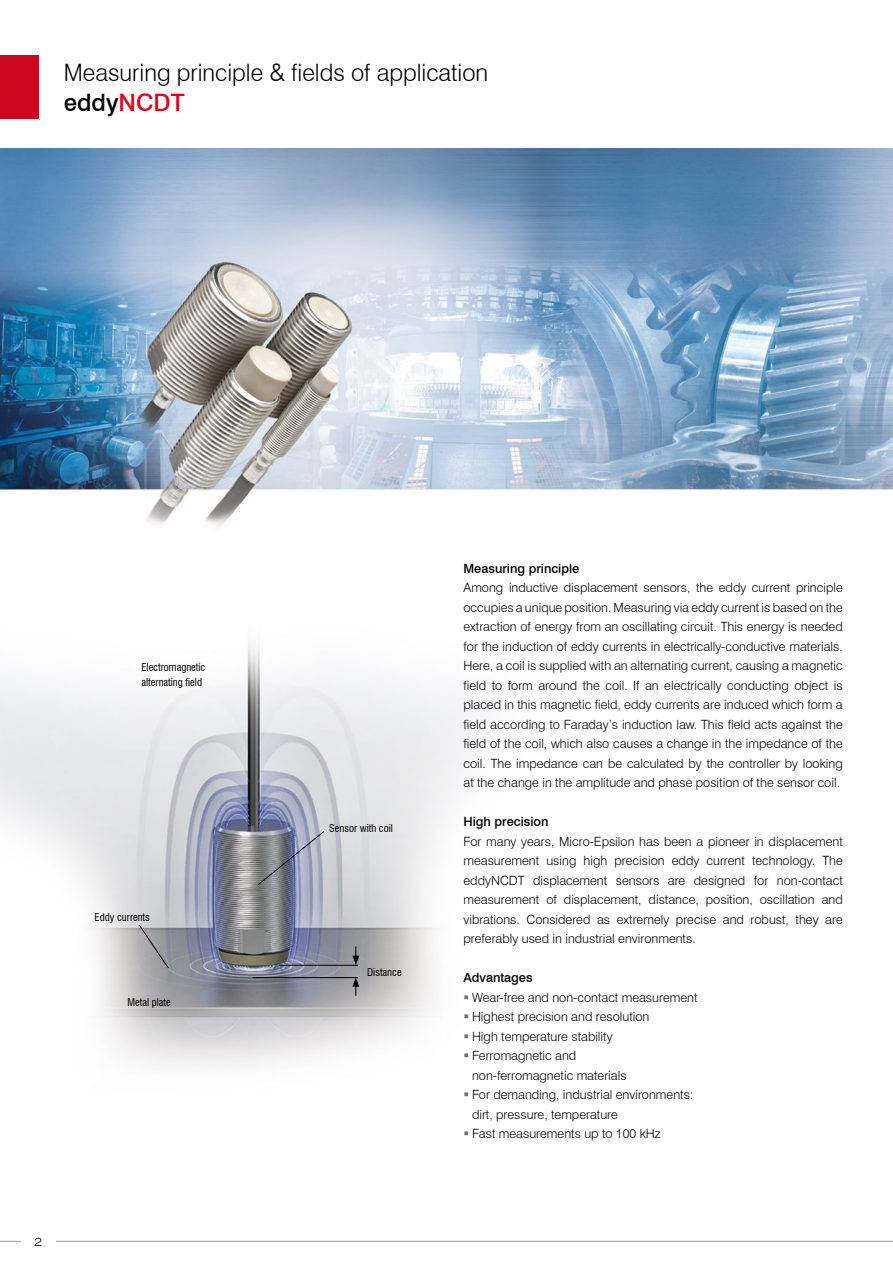
<style>
.page{position:relative;width:893px;height:1263px;background:#fff}
.page>*{position:absolute;margin:0;border:0;box-sizing:border-box;transform-origin:0 0}
.t1{font:300 24px/30px "Swiss 721 BT";color:#000}
.t2{font:300 12.75px/19.5px "Swiss 721 BT";color:#000;text-align:justify}
.t3{font:500 12.75px "Swiss 721 BT";color:#000}
.t4{font:300 12px "Swiss 721 BT";color:#000;scale:1.18 1}
.t5{font:condensed 10.5px/15px "Swiss 721 BT";color:#000}
.s1{font-weight:500}
.s2{font-weight:500;color:#e2001a}
</style>
<div class="page">
<img style="left:0;top:149px;width:893px;height:377px">
<img style="left:0;top:641px;width:473px;height:426px">
<svg style="left:138px;top:924px;width:31px;height:45px"></svg>
<svg style="left:257px;top:830px;width:68px;height:55px"></svg>
<hr style="left:252px;top:977px;width:106px;height:1px;background:#000">
<hr style="left:279px;top:965px;width:79px;height:1px;background:#000">
<svg style="left:352px;top:946px;width:7px;height:19px"></svg>
<svg style="left:352px;top:977px;width:7px;height:19px"></svg>
<div style="left:0;top:55px;width:38px;height:64px;background:#cd071e"></div>
<hr style="left:0;top:1241px;width:893px;height:1px;background:#9c9e9f">
<div style="left:21px;top:1220px;width:34px;height:43px;background:#fff"></div>
<svg style="left:465px;top:995px;width:3px;height:4px"></svg>
<svg style="left:465px;top:1014px;width:3px;height:4px"></svg>
<svg style="left:465px;top:1034px;width:3px;height:4px"></svg>
<svg style="left:465px;top:1053px;width:3px;height:4px"></svg>
<h1 class="t1" style="left:64px;top:58px;width:426px">Measuring principle &amp; fields of application <span class="s1">eddy</span><span class="s2">NCDT</span></h1>
<p class="t5" style="left:141px;top:659px;width:65px">Electromagnetic alternating field</p>
<p class="t5" style="left:95px;top:910px;width:57px">Eddy currents</p>
<p class="t5" style="left:127px;top:994px;width:45px">Metal plate</p>
<p class="t4" style="left:35px;top:1235px;width:8px">2</p>
<p class="t5" style="left:329px;top:821px;width:65px">Sensor with coil</p>
<p class="t5" style="left:367px;top:964px;width:36px">Distance</p>
<p class="t3" style="left:463px;top:560px;width:117px">Measuring principle</p>
<p class="t2" style="left:463px;top:578px;width:381px">Among inductive displacement sensors, the eddy current principle occupies a unique position. Measuring via eddy current is based on the extraction of energy from an oscillating circuit. This energy is needed for the induction of eddy currents in electrically-conductive materials.<br>Here, a coil is supplied with an alternating current, causing a magnetic field to form around the coil. If an electrically conducting object is placed in this magnetic field, eddy currents are induced which form a field according to Faraday’s induction law. This field acts against the field of the coil, which also causes a change in the impedance of the coil. The impedance can be calculated by the controller by looking at the change in the amplitude and phase position of the sensor coil.</p>
<p class="t3" style="left:463px;top:814px;width:87px">High precision</p>
<p class="t2" style="left:463px;top:831px;width:381px">For many years, Micro-Epsilon has been a pioneer in displacement measurement using high precision eddy current technology. The eddyNCDT displacement sensors are designed for non-contact measurement of displacement, distance, position, oscillation and vibrations. Considered as extremely precise and robust, they are preferably used in industrial environments.</p>
<p class="t3" style="left:463px;top:970px;width:71px">Advantages</p>
<p class="t2" style="left:472px;top:987px;width:227px;text-align:left">Wear-free and non-contact measurement<br>Highest precision and resolution<br>High temperature stability<br>Ferromagnetic and<br>non-ferromagnetic materials<br>For demanding, industrial environments: dirt, pressure, temperature<br>Fast measurements up to 100 kHz</p>
</div>
